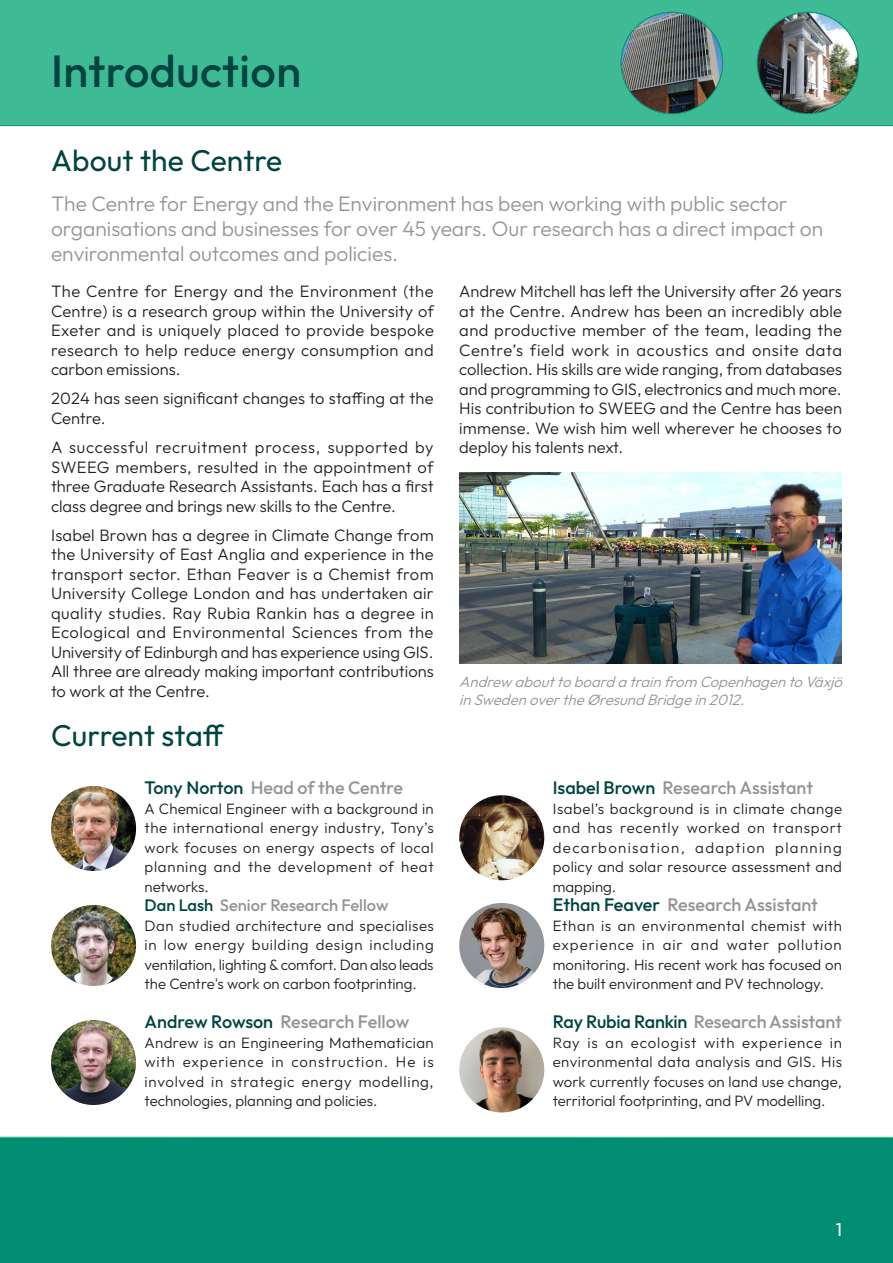
<style>
.page{position:relative;width:893px;height:1263px;background:#fff}
.page>*{position:absolute;margin:0;border:0;box-sizing:border-box;transform-origin:0 0}
.Heading1{font:500 45px "Outfit";letter-spacing:.01em;color:#004441}
.Heading2{font:30px "Outfit";letter-spacing:.005em;color:#004441}
.Intro_caption{font:300 21px/25.2px "Outfit";color:#939598}
.Team_Heading{font:500 18px "Outfit";color:#939598}
.t1{font:18px "Outfit";color:#fff}
.Body1{font:300 16.5px/19.5px "Outfit";color:#231f20;text-align:justify}
.Team_Heading-2{font:500 16.5px "Outfit";color:#939598}
.Team_caption{font:300 15px/19.5px "Outfit";color:#231f20;text-align:justify}
.t2{font:italic 300 15px/18px "Outfit";color:#939598}
.s1{color:#004441}
</style>
<div class="page">
<div style="left:0;top:1136px;width:893px;height:127px;background:#008d71"></div>
<div style="left:0;top:0;width:893px;height:126px;background:#3ebb95"></div>
<img style="left:621px;top:12px;width:101px;height:102px">
<img style="left:757px;top:12px;width:102px;height:102px">
<img style="left:51px;top:786px;width:85px;height:85px;border-radius:43px">
<img style="left:459px;top:795px;width:85px;height:85px;border-radius:43px">
<img style="left:51px;top:1020px;width:85px;height:85px;border-radius:43px">
<img style="left:51px;top:905px;width:85px;height:81px">
<img style="left:459px;top:472px;width:383px;height:191px">
<img style="left:459px;top:903px;width:85px;height:85px;border-radius:43px">
<img style="left:459px;top:1027px;width:85px;height:85px;border-radius:43px">
<p class="Heading1" style="left:51px;top:46px;width:252px">Introduction</p>
<p class="Heading2" style="left:51px;top:143px;width:233px">About the Centre</p>
<p class="Intro_caption" style="left:51px;top:191px;width:774px">The Centre for Energy and the Environment has been working with public sector organisations and businesses for over 45 years. Our research has a direct impact on environmental outcomes and policies.</p>
<p class="Body1" style="left:459px;top:281px;width:384px">Andrew Mitchell has left the University after 26 years at the Centre. Andrew has been an incredibly able and productive member of the team, leading the Centre’s field work in acoustics and onsite data collection. His skills are wide ranging, from databases and programming to GIS, electronics and much more.<br>His contribution to SWEEG and the Centre has been immense. We wish him well wherever he chooses to deploy his talents next.</p>
<p class="Body1" style="left:51px;top:281px;width:384px">The Centre for Energy and the Environment (the Centre) is a research group within the University of Exeter and is uniquely placed to provide bespoke research to help reduce energy consumption and carbon emissions.</p>
<p class="Body1" style="left:51px;top:389px;width:384px">2024 has seen significant changes to staffing at the<br>Centre.</p>
<p class="Body1" style="left:51px;top:437px;width:384px">A successful recruitment process, supported by SWEEG members, resulted in the appointment of three Graduate Research Assistants. Each has a first class degree and brings new skills to the Centre.</p>
<p class="Body1" style="left:51px;top:525px;width:384px">Isabel Brown has a degree in Climate Change from the University of East Anglia and experience in the transport sector. Ethan Feaver is a Chemist from University College London and has undertaken air quality studies. Ray Rubia Rankin has a degree in Ecological and Environmental Sciences from the University of Edinburgh and has experience using GIS.<br>All three are already making important contributions to work at the Centre.</p>
<p class="t2" style="left:459px;top:672px;width:389px">Andrew aboutto board a trainfrom Copenhagento Växjö inSwedenovertheØresund Bridgein2012.</p>
<p class="Heading2" style="left:51px;top:719px;width:175px">Current staff</p>
<p class="Team_Heading" style="left:145px;top:778px;width:260px"><span class="s1">Tony Norton</span> Head of the Centre</p>
<p class="Team_caption" style="left:145px;top:799px;width:291px">A Chemical Engineer with a background in the international energy industry, Tony’s work focuses on energy aspects of local planning and the development of heat networks.</p>
<p class="Team_Heading-2" style="left:145px;top:896px;width:245px"><span class="s1">Dan Lash</span> Senior Research Fellow</p>
<p class="Team_caption" style="left:145px;top:916px;width:291px">Dan studied architecture and specialises in low energy building design including ventilation, lighting &amp; comfort. Dan also leads the Centre's work on carbon footprinting.</p>
<p class="Team_Heading" style="left:145px;top:1012px;width:266px"><span class="s1">Andrew Rowson</span> Research Fellow</p>
<p class="Team_caption" style="left:145px;top:1033px;width:291px">Andrew is an Engineering Mathematician with experience in construction. He is involved in strategic energy modelling, technologies, planning and policies.</p>
<p class="Team_Heading" style="left:553px;top:778px;width:262px"><span class="s1">Isabel Brown</span> Research Assistant</p>
<p class="Team_caption" style="left:553px;top:799px;width:291px">Isabel’s background is in climate change and has recently worked on transport decarbonisation, adaption planning policy and solar resource assessment and mapping.</p>
<p class="Team_Heading" style="left:553px;top:895px;width:267px"><span class="s1">Ethan Feaver</span> Research Assistant</p>
<p class="Team_caption" style="left:553px;top:916px;width:291px">Ethan is an environmental chemist with experience in air and water pollution monitoring. His recent work has focused on the built environment and PV technology.</p>
<p class="Team_Heading" style="left:553px;top:1012px;width:291px"><span class="s1">Ray Rubia Rankin</span> Research Assistant</p>
<p class="Team_caption" style="left:553px;top:1033px;width:291px">Ray is an ecologist with experience in environmental data analysis and GIS. His work currently focuses on land use change, territorial footprinting, and PV modelling.</p>
<p class="t1" style="left:836px;top:1219px;width:8px">1</p>
</div>
